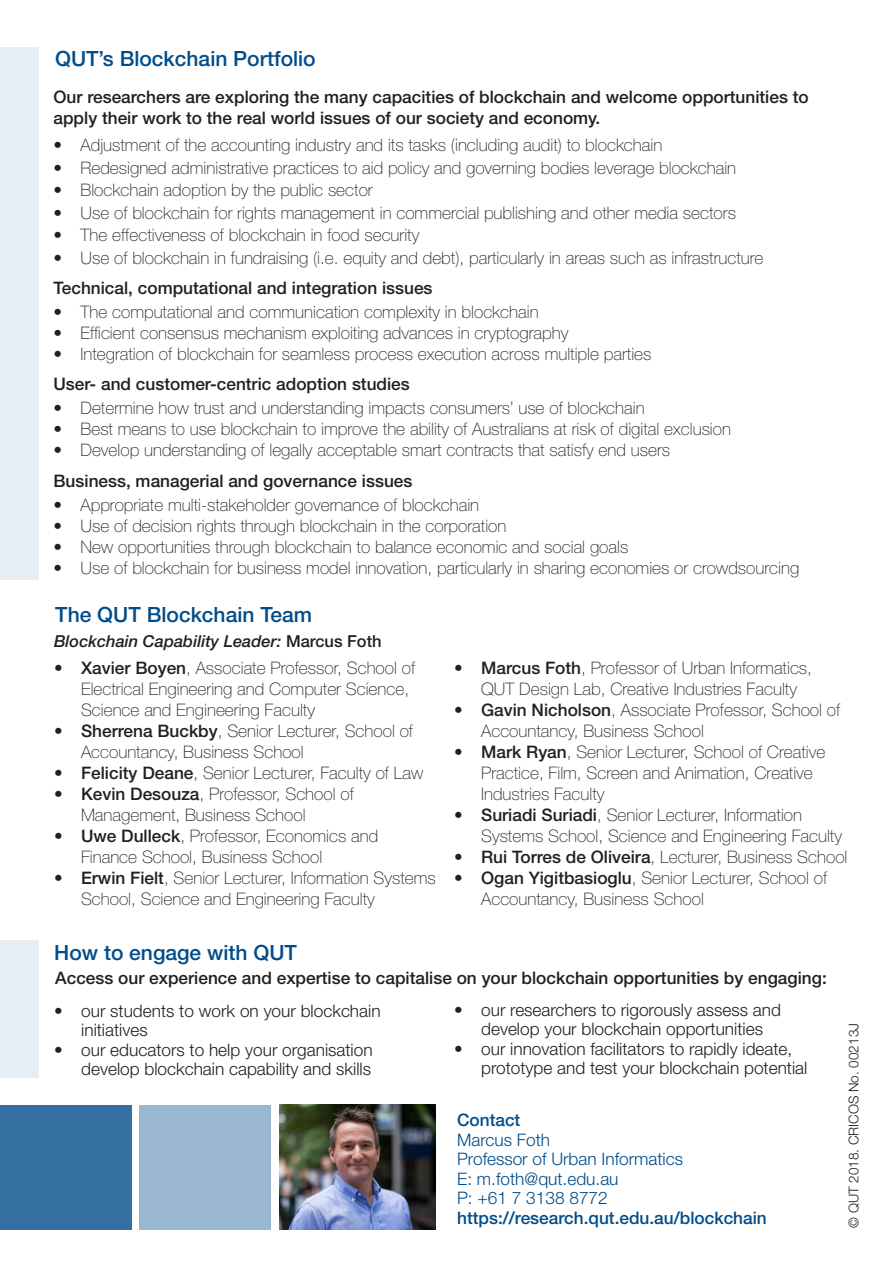
<style>
.page{position:relative;width:893px;height:1263px;background:#fff}
.page>*{position:absolute;margin:0;border:0;box-sizing:border-box;transform-origin:0 0}
.Heading_2{font:500 21px "Helvetica Neue LT Std";color:#004c8a}
.t1{font:100 17.25px/21px "Helvetica Neue LT Std";color:#231f20}
.t2{font:300 17.25px/19.5px "Helvetica Neue LT Std";color:#231f20}
.Body{font:500 17.25px/21px "Helvetica Neue LT Std";color:#231f20}
.Table_text{font:500 17.25px "Helvetica Neue LT Std";color:#231f20}
.Table_text-2{font:300 17.25px "Helvetica Neue LT Std";color:#004c8a}
.Table_text-3{font:500 17.25px "Helvetica Neue LT Std";color:#004c8a}
.Body-2{font:italic 500 16.5px "Helvetica Neue LT Std";color:#231f20}
.Table_text-4{font:300 13.5px "Helvetica Neue LT Std";color:#231f20}
.s1{font-weight:500}
.s2{font-style:normal}
</style>
<div class="page">
<div style="left:0;top:940px;width:38px;height:137px;background:#e6edf3"></div>
<div style="left:0;top:47px;width:38px;height:533px;background:#e6edf3"></div>
<div style="left:139px;top:1105px;width:132px;height:125px;background:#99b7d0"></div>
<img style="left:279px;top:1105px;width:157px;height:124px">
<div style="left:0;top:1106px;width:132px;height:124px;background:#3370a1"></div>
<p class="Heading_2" style="left:55px;top:46px;width:262px">QUT’s Blockchain Portfolio</p>
<p class="Body" style="left:54px;top:86px;width:757px">Our researchers are exploring the many capacities of blockchain and welcome opportunities to apply their work to the real world issues of our society and economy.</p>
<p class="t1" style="left:54px;top:134px;width:610px">• Adjustment of the accounting industry and its tasks (including audit) to blockchain</p>
<p class="t1" style="left:54px;top:157px;width:684px">• Redesigned administrative practices to aid policy and governing bodies leverage blockchain</p>
<p class="t1" style="left:54px;top:179px;width:321px">• Blockchain adoption by the public sector</p>
<p class="t1" style="left:54px;top:202px;width:684px">• Use of blockchain for rights management in commercial publishing and other media sectors</p>
<p class="t1" style="left:54px;top:224px;width:367px">• The effectiveness of blockchain in food security</p>
<p class="t1" style="left:54px;top:247px;width:711px">• Use of blockchain in fundraising (i.e. equity and debt), particularly in areas such as infrastructure</p>
<p class="Body" style="left:54px;top:277px;width:381px">Technical, computational and integration issues</p>
<p class="t1" style="left:54px;top:301px;width:487px">• The computational and communication complexity in blockchain</p>
<p class="t1" style="left:54px;top:322px;width:516px">• Efficient consensus mechanism exploiting advances in cryptography</p>
<p class="t1" style="left:54px;top:343px;width:599px">• Integration of blockchain for seamless process execution across multiple parties</p>
<p class="Body" style="left:54px;top:373px;width:358px">User- and customer-centric adoption studies</p>
<p class="t1" style="left:54px;top:397px;width:593px">• Determine how trust and understanding impacts consumers’ use of blockchain</p>
<p class="t1" style="left:54px;top:418px;width:679px">• Best means to use blockchain to improve the ability of Australians at risk of digital exclusion</p>
<p class="t1" style="left:54px;top:439px;width:618px">• Develop understanding of legally acceptable smart contracts that satisfy end users</p>
<p class="Body" style="left:54px;top:470px;width:360px">Business, managerial and governance issues</p>
<p class="t1" style="left:54px;top:494px;width:427px">• Appropriate multi-stakeholder governance of blockchain</p>
<p class="t1" style="left:54px;top:515px;width:454px">• Use of decision rights through blockchain in the corporation</p>
<p class="t1" style="left:54px;top:536px;width:576px">• New opportunities through blockchain to balance economic and social goals</p>
<p class="t1" style="left:54px;top:557px;width:747px">• Use of blockchain for business model innovation, particularly in sharing economies or crowdsourcing</p>
<p class="Heading_2" style="left:55px;top:602px;width:258px">The QUT Blockchain Team</p>
<p class="t1" style="left:81px;top:657px;width:336px;text-indent:-27px"><span class="s1">• Xavier Boyen</span>, Associate Professor, School of<br>Electrical Engineering and Computer Science,<br>Science and Engineering Faculty</p>
<p class="t1" style="left:81px;top:720px;width:334px;text-indent:-27px"><span class="s1">• Sherrena Buckby</span>, Senior Lecturer, School of<br>Accountancy, Business School</p>
<p class="t1" style="left:54px;top:762px;width:371px"><span class="s1">• Felicity Deane</span>, Senior Lecturer, Faculty of Law</p>
<p class="t1" style="left:81px;top:783px;width:274px;text-indent:-27px"><span class="s1">• Kevin Desouza</span>, Professor, School of<br>Management, Business School</p>
<p class="t1" style="left:81px;top:825px;width:299px;text-indent:-27px"><span class="s1">• Uwe Dulleck</span>, Professor, Economics and<br>Finance School, Business School</p>
<p class="t1" style="left:81px;top:867px;width:356px;text-indent:-27px"><span class="s1">• Erwin Fielt</span>, Senior Lecturer, Information Systems<br>School, Science and Engineering Faculty</p>
<p class="Body-2" style="left:54px;top:631px;width:329px">Blockchain Capability Leader: <span class="s2">Marcus Foth</span></p>
<p class="t1" style="left:481px;top:657px;width:332px;text-indent:-27px"><span class="s1">• Marcus Foth</span>, Professor of Urban Informatics,<br>QUT Design Lab, Creative Industries Faculty</p>
<p class="t1" style="left:481px;top:699px;width:361px;text-indent:-27px"><span class="s1">• Gavin Nicholson</span>, Associate Professor, School of<br>Accountancy, Business School</p>
<p class="t1" style="left:481px;top:741px;width:346px;text-indent:-27px"><span class="s1">• Mark Ryan</span>, Senior Lecturer, School of Creative<br>Practice, Film, Screen and Animation, Creative<br>Industries Faculty</p>
<p class="t1" style="left:481px;top:804px;width:362px;text-indent:-27px"><span class="s1">• Suriadi Suriadi</span>, Senior Lecturer, Information<br>Systems School, Science and Engineering Faculty</p>
<p class="t1" style="left:454px;top:846px;width:395px"><span class="s1">• Rui Torres de Oliveira</span>, Lecturer, Business School</p>
<p class="t1" style="left:481px;top:867px;width:348px;text-indent:-27px"><span class="s1">• Ogan Yigitbasioglu</span>, Senior Lecturer, School of<br>Accountancy, Business School</p>
<p class="Heading_2" style="left:54px;top:940px;width:244px">How to engage with QUT</p>
<p class="Table_text" style="left:55px;top:968px;width:773px">Access our experience and expertise to capitalise on your blockchain opportunities by engaging:</p>
<p class="t2" style="left:81px;top:1001px;width:301px;text-indent:-27px">• our students to work on your blockchain initiatives</p>
<p class="t2" style="left:54px;top:1040px;width:320px;text-align:right">• our educators to help your organisation develop blockchain capability and skills</p>
<p class="t2" style="left:454px;top:999px;width:328px;text-align:center">• our researchers to rigorously assess and develop your blockchain opportunities</p>
<p class="t2" style="left:481px;top:1038px;width:328px;text-indent:-27px">• our innovation facilitators to rapidly ideate, prototype and test your blockchain potential</p>
<p class="Table_text-3" style="left:457px;top:1110px;width:65px">Contact</p>
<p class="Table_text-2" style="left:457px;top:1129px;width:94px">Marcus Foth</p>
<p class="Table_text-2" style="left:457px;top:1149px;width:227px">Professor of Urban Informatics</p>
<p class="Table_text-2" style="left:457px;top:1168px;width:163px">E: m.foth@qut.edu.au</p>
<p class="Table_text-2" style="left:457px;top:1188px;width:152px">P: +61 7 3138 8772</p>
<p class="Table_text-3" style="left:457px;top:1207px;width:311px">https://research.qut.edu.au/blockchain</p>
<p class="Table_text-4" style="left:845px;top:1228px;width:206px;rotate:-90deg">© QUT 2018. CRICOS No. 00213J</p>
</div>
